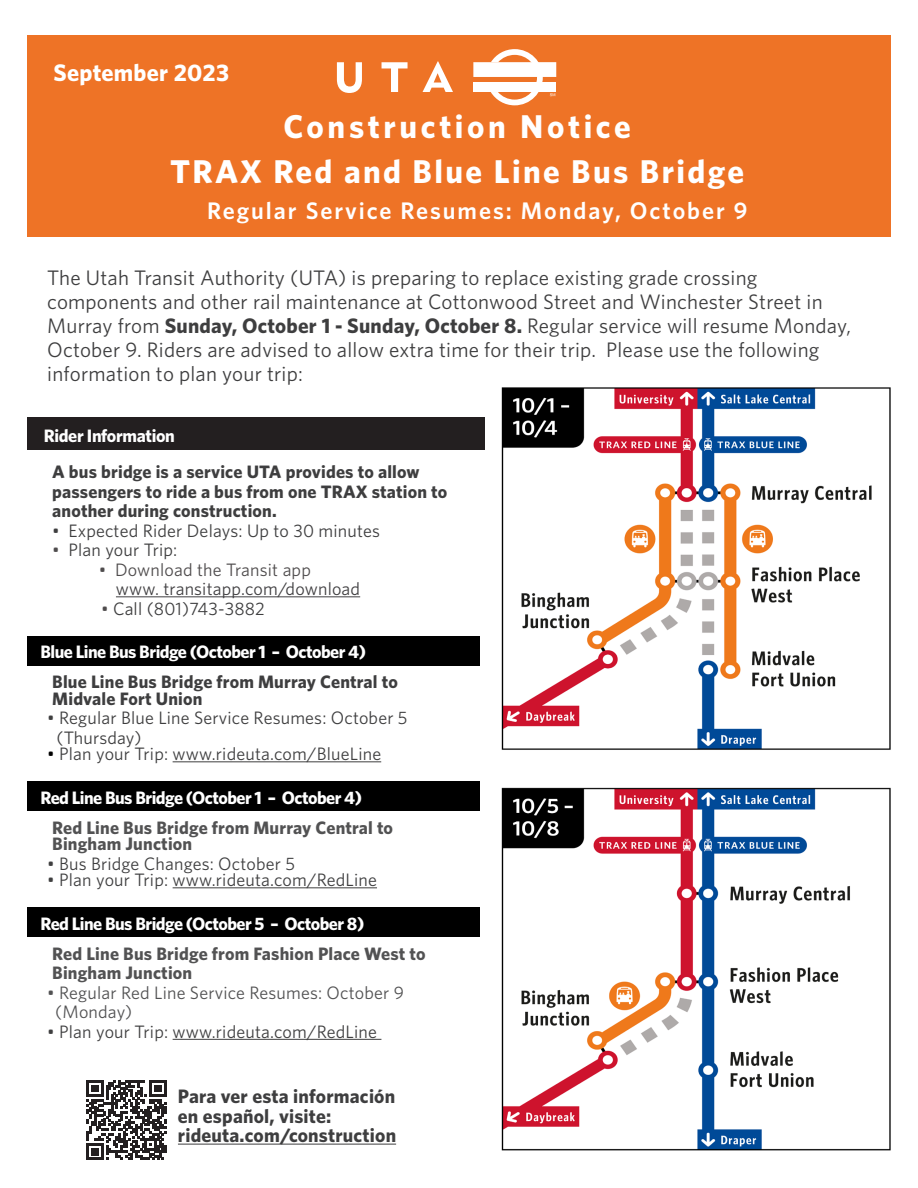
<style>
.page{position:relative;width:918px;height:1188px;background:#fff}
.page>*{position:absolute;margin:0;border:0;box-sizing:border-box;transform-origin:0 0}
.t1{font:700 33px/45px "Whitney";letter-spacing:.07em;color:#fff;text-align:center}
.t2{font:600 24px "Whitney";letter-spacing:.08em;color:#fff}
.White_Text{font:700 24px "Whitney";letter-spacing:.01em;color:#fff}
.Bullet_Style_1{font:21px/24px "Whitney";letter-spacing:.01em;color:#3e3e3f}
.Bullet_Style_1-2{font:700 19.5px/19.5px "Whitney";letter-spacing:.01em;color:#3e3e3f}
.Bullet_Style_1-3{font:700 18px/19.5px "Whitney";letter-spacing:.01em;color:#3e3e3f}
.Bullet_Style_1-4{font:18px "Whitney";letter-spacing:.01em;color:#3f3f40}
.Bullet_Style_1-5{font:18px/19.5px "Whitney";letter-spacing:.01em;color:#3e3e3f}
.Heading_Bar_3{font:700 18px "Whitney";letter-spacing:-.03em;color:#fff}
.Bullet_Style_1-6{font:700 18px/16.5px "Whitney";letter-spacing:.01em;color:#525253}
.Bullet_Style_1-7{font:18px/19.5px "Whitney";letter-spacing:.01em;color:#525253}
.Bullet_Style_1-8{font:18px "Whitney";letter-spacing:.01em;color:#414042}
.Bullet_Style_1-9{font:18px "Whitney";letter-spacing:.01em;color:#4f4c4d}
.Heading_Bar_1{font:700 18px "Whitney";letter-spacing:-.02em;color:#fff}
.s1{font-weight:700}
.s2{color:#4f4c4d}
.s3{color:#fff}
.s4{color:#000}
</style>
<div class="page">
<div style="left:27px;top:35px;width:864px;height:202px;background:#ee7326"></div>
<div style="left:27px;top:418px;width:457px;height:32px;background:#231f20"></div>
<hr style="left:116px;top:596px;width:244px;height:1px;background:#414042">
<div style="left:27px;top:636px;width:452px;height:29px;background:#000"></div>
<hr style="left:173px;top:761px;width:208px;height:1px;background:#3f3f40">
<div style="left:27px;top:781px;width:452px;height:30px;background:#000"></div>
<hr style="left:173px;top:887px;width:204px;height:1px;background:#3f3f40">
<div style="left:27px;top:907px;width:452px;height:30px;background:#000"></div>
<hr style="left:173px;top:1039px;width:208px;height:1px;background:#3f3f40">
<svg style="left:337px;top:62px;width:25px;height:31px"></svg>
<svg style="left:382px;top:62px;width:26px;height:30px"></svg>
<svg style="left:423px;top:61px;width:30px;height:31px"></svg>
<div style="left:473px;top:62px;width:83px;height:15px;background:#fff"></div>
<div style="left:473px;top:83px;width:83px;height:9px;background:#fff"></div>
<svg style="left:491px;top:49px;width:52px;height:56px"></svg>
<svg style="left:550px;top:93px;width:5px;height:3px"></svg>
<hr style="left:178px;top:1144px;width:218px;height:1px;background:#3e3e3f">
<svg style="left:86px;top:1080px;width:81px;height:80px"></svg>
<img style="left:501px;top:387px;width:390px;height:764px">
<p class="White_Text" style="left:54px;top:56px;width:177px">September 2023</p>
<h1 class="t1" style="left:170px;top:103px;width:575px">Construction Notice<br>TRAX Red and Blue Line Bus Bridge</h1>
<p class="t2" style="left:207px;top:194px;width:542px">Regular Service Resumes: Monday, October 9</p>
<p class="Bullet_Style_1" style="left:47px;top:265px;width:805px">The Utah Transit Authority (UTA) is preparing to replace existing grade crossing components and other rail maintenance at Cottonwood Street and Winchester Street in Murray from <span class="s1">Sunday, October 1 - Sunday, October 8.</span> Regular service will resume Monday, October 9. Riders are advised to allow extra time for their trip. Please use the following information to plan your trip:</p>
<p class="Heading_Bar_1" style="left:44px;top:423px;width:133px">Rider Information</p>
<p class="Bullet_Style_1-3" style="left:52px;top:462px;width:397px">A bus bridge is a service UTA provides to allow passengers to ride a bus from one TRAX station to another during construction.</p>
<p class="Bullet_Style_1-5" style="left:52px;top:520px;width:329px">• Expected Rider Delays: Up to 30 minutes</p>
<p class="Bullet_Style_1-5" style="left:52px;top:540px;width:127px"><span class="s2">•</span> Plan your Trip:</p>
<p class="Bullet_Style_1-9" style="left:99px;top:557px;width:214px">• Download the Transit app</p>
<p class="Bullet_Style_1-8" style="left:116px;top:577px;width:246px">www. transitapp.com/download</p>
<p class="Bullet_Style_1-5" style="left:101px;top:598px;width:165px"><span class="s2">•</span> Call (801)743-3882</p>
<p class="Heading_Bar_3" style="left:40px;top:640px;width:327px">Blue Line Bus Bridge (October 1 – October 4)</p>
<p class="Bullet_Style_1-3" style="left:52px;top:673px;width:347px;line-height:16.5px">Blue Line Bus Bridge from Murray Central to<br>Midvale Fort Union</p>
<p class="Bullet_Style_1-5" style="left:47px;top:708px;width:374px">• Regular Blue Line Service Resumes: October 5 <span class="s3">s g</span>(Thursday)</p>
<p class="Bullet_Style_1-4" style="left:47px;top:742px;width:335px"><span class="s4">•</span> Plan your Trip: www.rideuta.com/BlueLine</p>
<p class="Heading_Bar_3" style="left:40px;top:785px;width:323px">Red Line Bus Bridge (October 1 – October 4)</p>
<p class="Bullet_Style_1-6" style="left:52px;top:819px;width:342px">Red Line Bus Bridge from Murray Central to<br>Bingham Junction</p>
<p class="Bullet_Style_1-4" style="left:47px;top:851px;width:249px">• Bus Bridge Changes: October 5</p>
<p class="Bullet_Style_1-4" style="left:47px;top:868px;width:331px">• Plan your Trip: www.rideuta.com/RedLine</p>
<p class="Heading_Bar_3" style="left:40px;top:911px;width:325px">Red Line Bus Bridge (October 5 – October 8)</p>
<p class="Bullet_Style_1-6" style="left:52px;top:943px;width:375px;line-height:19.5px">Red Line Bus Bridge from Fashion Place West to<br>Bingham Junction</p>
<p class="Bullet_Style_1-7" style="left:47px;top:982px;width:358px">• Regular Red Line Service Resumes: October 9 <span class="s3">s</span>(Monday)</p>
<p class="Bullet_Style_1-4" style="left:47px;top:1019px;width:331px">• Plan your Trip: www.rideuta.com/RedLine</p>
<p class="Bullet_Style_1-2" style="left:178px;top:1086px;width:220px">Para ver esta información en español, visite: rideuta.com/construction</p>
</div>
